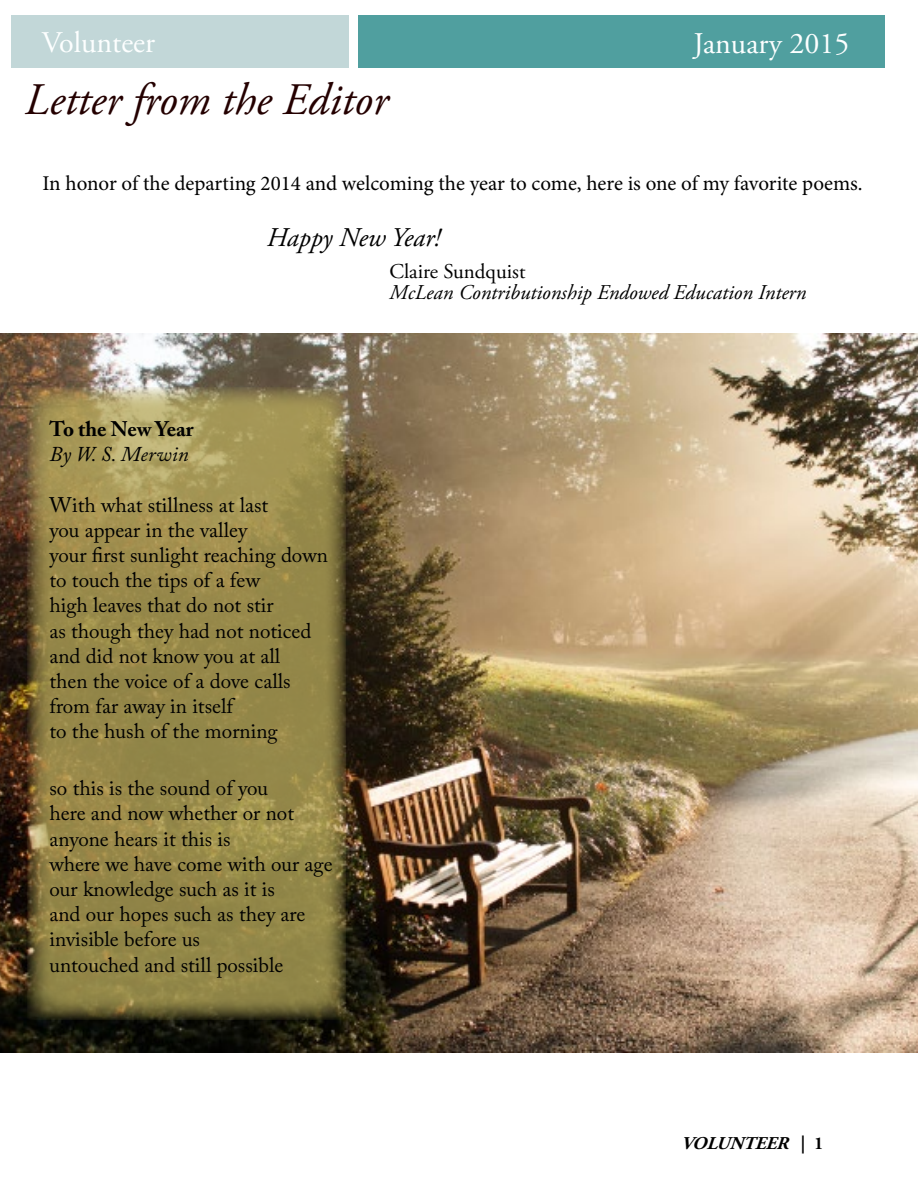
<style>
.page{position:relative;width:918px;height:1188px;background:#fff}
.page>*{position:absolute;margin:0;border:0;box-sizing:border-box;transform-origin:0 0}
.t1{font:italic 45px "Adobe Garamond Pro";color:#240000}
.t2{font:30px "Adobe Garamond Pro";color:#fdffff}
.t3{font:italic 27px "Adobe Garamond Pro";color:#000}
.t4{font:21px/25.2px "Adobe Caslon Pro";color:#000}
.t5{font:21px "Minion Pro";letter-spacing:-.005em;color:#000}
.t6{font:italic 21px "Adobe Garamond Pro";color:#000101}
.t7{font:21px "Adobe Garamond Pro";color:#000101}
.t8{font:700 21px "Adobe Caslon Pro";color:#000}
.t9{font:italic 21px "Adobe Caslon Pro";color:#000}
.t10{font:italic 700 18px "Adobe Garamond Pro";color:#000}
.s1{font-style:normal}
</style>
<div class="page">
<div style="left:358px;top:15px;width:526px;height:52px;background:#509f9f"></div>
<div style="left:12px;top:15px;width:337px;height:52px;background:#c2d7d8"></div>
<img style="left:0;top:333px;width:918px;height:720px">
<svg style="left:27px;top:387px;width:319px;height:633px;background:#95874b"></svg>
<h2 class="t2" style="left:42px;top:25px;width:115px">Volunteer</h2>
<h2 class="t2" style="left:694px;top:26px;width:157px">January 2015</h2>
<h2 class="t2" style="left:659px;top:26px;width:124px">September</h2>
<h2 class="t2" style="left:835px;top:26px;width:16px">2</h2>
<h1 class="t1" style="left:25px;top:73px;width:365px">Letter from the Editor</h1>
<p class="t5" style="left:43px;top:169px;width:822px">In honor of the departing 2014 and welcoming the year to come, here is one of my favorite poems.</p>
<p class="t3" style="left:267px;top:221px;width:175px">Happy New Year!</p>
<p class="t7" style="left:389px;top:258px;width:138px">Claire Sundquist</p>
<p class="t6" style="left:389px;top:279px;width:419px">McLean Contributionship Endowed Education Intern</p>
<p class="t8" style="left:50px;top:417px;width:145px">To the New Year</p>
<p class="t9" style="left:50px;top:442px;width:141px">By W. S. Merwin</p>
<p class="t4" style="left:50px;top:492px;width:280px">With what stillness at last<br>you appear in the valley<br>your first sunlight reaching down to touch the tips of a few<br>high leaves that do not stir<br>as though they had not noticed and did not know you at all<br>then the voice of a dove calls from far away in itself<br>to the hush of the morning</p>
<p class="t4" style="left:50px;top:775px;width:285px">so this is the sound of you<br>here and now whether or not anyone hears it this is<br>where we have come with our age our knowledge such as it is<br>and our hopes such as they are invisible before us<br>untouched and still possible</p>
<p class="t10" style="left:681px;top:1132px;width:144px">VOLUNTEER <span class="s1">| 1</span></p>
</div>
